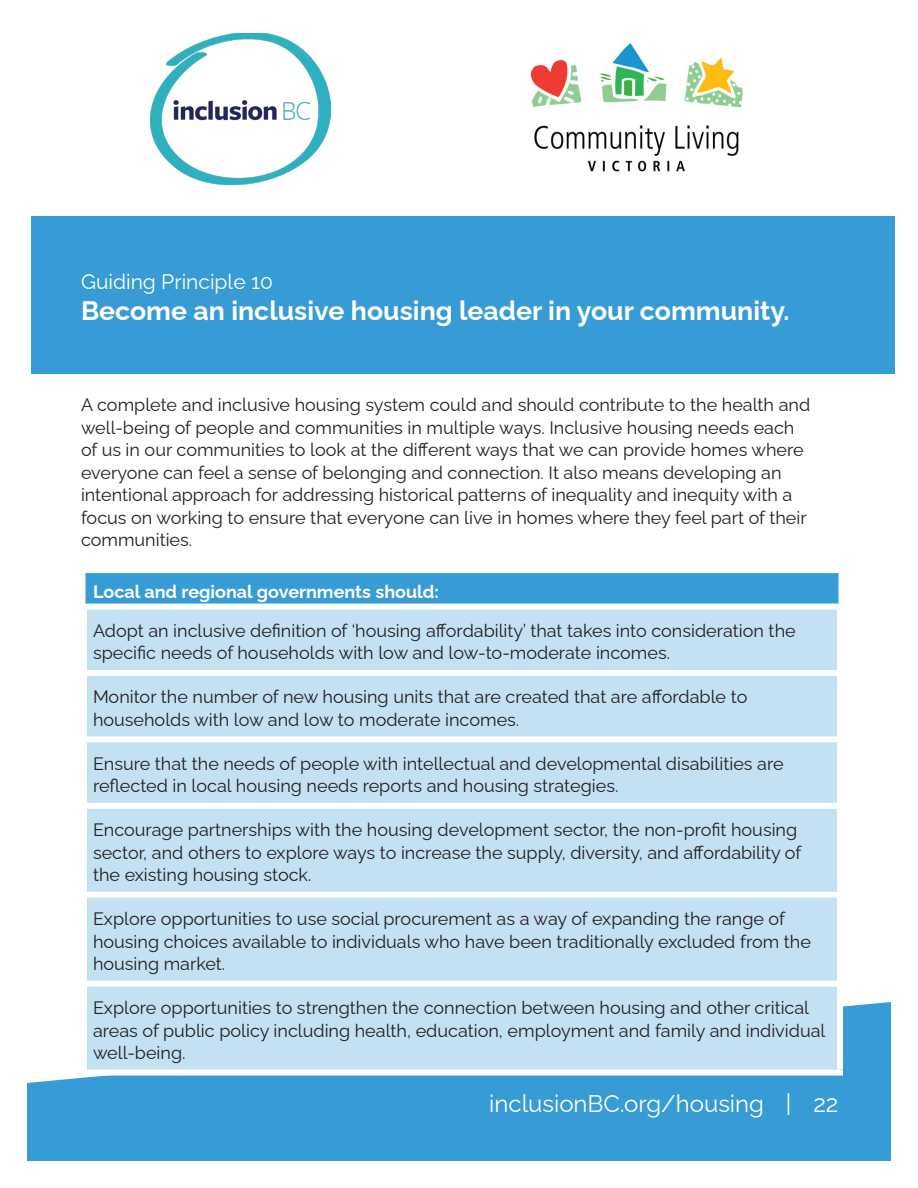
<style>
.page{position:relative;width:918px;height:1188px;background:#fff}
.page>*{position:absolute;margin:0;border:0;box-sizing:border-box;transform-origin:0 0}
.t1{font:700 26.7px "Raleway";color:#fff}
.t2{font:24px "Raleway";color:#fff}
.H4{font:21px "Raleway";color:#fff}
.P1{font:18px/22.5px "Raleway";color:#231f20}
.t3{font:700 18px "Raleway";color:#fff}
</style>
<div class="page">
<div style="left:27px;top:1002px;width:864px;height:159px;background:#379bd5"></div>
<img style="left:150px;top:33px;width:180px;height:152px">
<div style="left:84px;top:572px;width:756px;height:35px;background:#379bd5"></div>
<div style="left:87px;top:610px;width:750px;height:460px;background:#c3e1f3"></div>
<div style="left:81px;top:604px;width:762px;height:6px;background:#fff"></div>
<div style="left:81px;top:670px;width:762px;height:6px;background:#fff"></div>
<div style="left:81px;top:736px;width:762px;height:6px;background:#fff"></div>
<div style="left:81px;top:803px;width:762px;height:6px;background:#fff"></div>
<div style="left:81px;top:892px;width:762px;height:6px;background:#fff"></div>
<div style="left:81px;top:981px;width:762px;height:6px;background:#fff"></div>
<div style="left:81px;top:987px;width:6px;height:83px;background:#fff"></div>
<div style="left:837px;top:987px;width:6px;height:83px;background:#fff"></div>
<div style="left:81px;top:1070px;width:762px;height:6px;background:#fff"></div>
<hr style="left:82px;top:570px;width:760px;height:3px;background:#fff">
<svg style="left:84px;top:573px;width:2px;height:31px"></svg>
<svg style="left:838px;top:573px;width:2px;height:31px"></svg>
<div style="left:31px;top:216px;width:864px;height:158px;background:#379bd5"></div>
<img style="left:530px;top:43px;width:213px;height:129px">
<h5 class="H4" style="left:81px;top:265px;width:193px">Guiding Principle 10</h5>
<p class="t1" style="left:81px;top:290px;width:710px">Become an inclusive housing leader in your community.</p>
<p class="P1" style="left:81px;top:392px;width:731px">A complete and inclusive housing system could and should contribute to the health and well-being of people and communities in multiple ways. Inclusive housing needs each of us in our communities to look at the different ways that we can provide homes where everyone can feel a sense of belonging and connection. It also means developing an intentional approach for addressing historical patterns of inequality and inequity with a focus on working to ensure that everyone can live in homes where they feel part of their communities.</p>
<h3 class="t3" style="left:93px;top:577px;width:348px">Local and regional governments should:</h3>
<p class="P1" style="left:93px;top:617px;width:704px">Adopt an inclusive definition of ‘housing affordability’ that takes into consideration the specific needs of households with low and low-to-moderate incomes.</p>
<p class="P1" style="left:93px;top:684px;width:656px">Monitor the number of new housing units that are created that are affordable to households with low and low to moderate incomes.</p>
<p class="P1" style="left:93px;top:750px;width:692px">Ensure that the needs of people with intellectual and developmental disabilities are reflected in local housing needs reports and housing strategies.</p>
<p class="P1" style="left:93px;top:817px;width:710px">Encourage partnerships with the housing development sector, the non-profit housing sector, and others to explore ways to increase the supply, diversity, and affordability of the existing housing stock.</p>
<p class="P1" style="left:93px;top:906px;width:719px">Explore opportunities to use social procurement as a way of expanding the range of housing choices available to individuals who have been traditionally excluded from the housing market.</p>
<p class="P1" style="left:93px;top:995px;width:734px">Explore opportunities to strengthen the connection between housing and other critical areas of public policy including health, education, employment and family and individual well-being.</p>
<h2 class="t2" style="left:489px;top:1084px;width:351px">inclusionBC.org/housing | 22</h2>
</div>
